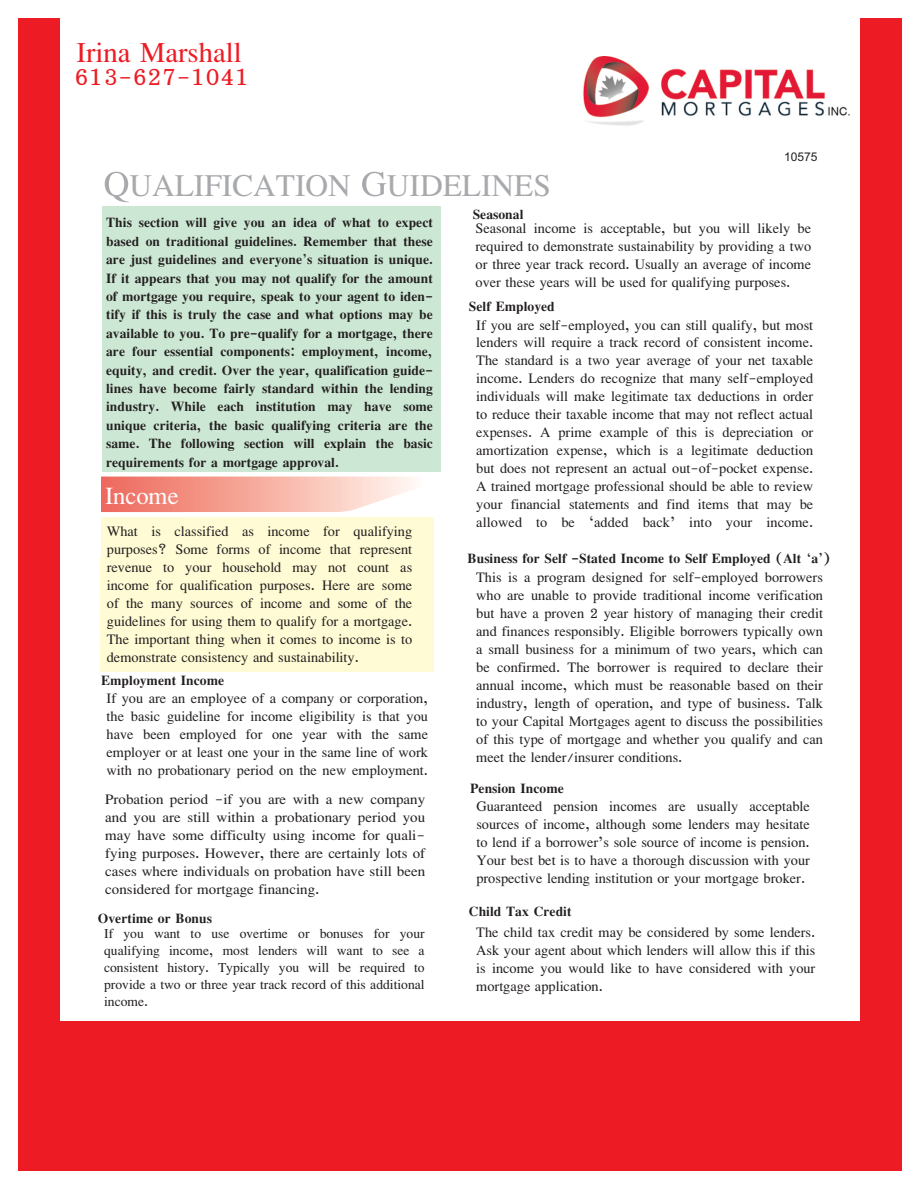
<style>
.page{position:relative;width:918px;height:1188px;background:#fff}
.page>*{position:absolute;margin:0;border:0;box-sizing:border-box;transform-origin:0 0}
.t1{font:46.05px "Eucrosia UPC";color:#a7a9ac}
.t2{font:42px "Eucrosia UPC";color:#ed1c24}
.t3{font:36px "Eucrosia UPC";color:#ed1c24}
.t4{font:36px "Eucrosia UPC";color:#fff}
.t5{font:21px/18px "Eucrosia UPC";color:#231f20;text-align:justify}
.t6{font:21px/18.5px "Eucrosia UPC Bold";color:#231f20;text-align:justify}
.t7{font:21px/18px "Eucrosia UPC";color:#231f20;text-align:justify;scale:1.04 1}
.t8{font:19.95px/17.1px "Eucrosia UPC";color:#231f20;text-align:justify}
.t9{font:12px "Arial";color:#231f20}
.s1{font-size:52.5px}
</style>
<div class="page">
<div style="left:101px;top:517px;width:333px;height:154px;background:#fffcd5"></div>
<div style="left:102px;top:206px;width:338px;height:266px;background:#cce7d3"></div>
<div style="left:861px;top:18px;width:41px;height:1152px;background:#ed1c24"></div>
<div style="left:18px;top:1021px;width:884px;height:150px;background:#ed1c24"></div>
<svg style="left:101px;top:477px;width:313px;height:35px;background:#f6aea3"></svg>
<div style="left:18px;top:18px;width:41px;height:1152px;background:#ed1c24"></div>
<img style="left:583px;top:57px;width:267px;height:69px">
<h2 class="t2" style="left:77px;top:27px;width:167px">Irina Marshall</h2>
<h3 class="t3" style="left:74px;top:55px;width:177px">613-627-1041</h3>
<p class="t9" style="left:784px;top:152px;width:35px">10575</p>
<h1 class="t1" style="left:104px;top:157px;width:449px"><span class="s1">Q</span>UALIFICATION <span class="s1">G</span>UIDELINES</h1>
<p class="t6" style="left:106px;top:212px;width:328px">This section will give you an idea of what to expect based on traditional guidelines. Remember that these are just guidelines and everyone’s situation is unique.<br>If it appears that you may not qualify for the amount of mortgage you require, speak to your agent to iden&shy;tify if this is truly the case and what options may be available to you. To pre-qualify for a mortgage, there are four essential components: employment, income, equity, and credit. Over the year, qualification guide&shy;lines have become fairly standard within the lending industry. While each institution may have some unique criteria, the basic qualifying criteria are the same. The following section will explain the basic requirements for a mortgage approval.</p>
<h3 class="t4" style="left:105px;top:474px;width:75px">Income</h3>
<p class="t5" style="left:107px;top:520px;width:307px">What is classified as income for qualifying purposes? Some forms of income that represent revenue to your household may not count as income for qualification purposes. Here are some of the many sources of income and some of the guidelines for using them to qualify for a mortgage.<br>The important thing when it comes to income is to demonstrate consistency and sustainability.</p>
<p class="t6" style="left:101px;top:670px;width:124px">Employment Income</p>
<p class="t5" style="left:107px;top:688px;width:323px">If you are an employee of a company or corporation, the basic guideline for income eligibility is that you have been employed for one year with the same employer or at least one your in the same line of work with no probationary period on the new employment.</p>
<p class="t6" style="left:473px;top:203px;width:52px">Seasonal</p>
<p class="t5" style="left:476px;top:218px;width:337px">Seasonal income is acceptable, but you will likely be required to demonstrate sustainability by providing a two or three year track record. Usually an average of income over these years will be used for qualifying purposes.</p>
<p class="t6" style="left:469px;top:296px;width:87px">Self Employed</p>
<p class="t5" style="left:476px;top:314px;width:339px">If you are self-employed, you can still qualify, but most lenders will require a track record of consistent income.<br>The standard is a two year average of your net taxable income. Lenders do recognize that many self-employed individuals will make legitimate tax deductions in order to reduce their taxable income that may not reflect actual expenses. A prime example of this is depreciation or amortization expense, which is a legitimate deduction but does not represent an actual out-of-pocket expense.<br>A trained mortgage professional should be able to review your financial statements and find items that may be allowed to be ‘added back’ into your income.</p>
<p class="t6" style="left:468px;top:548px;width:365px">Business for Self -Stated Income to Self Employed (Alt ‘a’)</p>
<p class="t5" style="left:476px;top:567px;width:348px">This is a program designed for self-employed borrowers who are unable to provide traditional income verification but have a proven 2 year history of managing their credit and finances responsibly. Eligible borrowers typically own a small business for a minimum of two years, which can be confirmed. The borrower is required to declare their annual income, which must be reasonable based on their industry, length of operation, and type of business. Talk to your Capital Mortgages agent to discuss the possibilities of this type of mortgage and whether you qualify and can meet the lender/insurer conditions.</p>
<p class="t7" style="left:105px;top:789px;width:309px">Probation period -if you are with a new company and you are still within a probationary period you may have some difficulty using income for quali&shy;fying purposes. However, there are certainly lots of cases where individuals on probation have still been considered for mortgage financing.</p>
<p class="t6" style="left:98px;top:908px;width:116px">Overtime or Bonus</p>
<p class="t8" style="left:104px;top:923px;width:322px">If you want to use overtime or bonuses for your qualifying income, most lenders will want to see a consistent history. Typically you will be required to provide a two or three year track record of this additional income.</p>
<p class="t6" style="left:470px;top:778px;width:95px">Pension Income</p>
<p class="t5" style="left:476px;top:796px;width:335px">Guaranteed pension incomes are usually acceptable sources of income, although some lenders may hesitate to lend if a borrower’s sole source of income is pension.<br>Your best bet is to have a thorough discussion with your prospective lending institution or your mortgage broker.</p>
<p class="t6" style="left:469px;top:901px;width:104px">Child Tax Credit</p>
<p class="t5" style="left:476px;top:921px;width:341px">The child tax credit may be considered by some lenders.<br>Ask your agent about which lenders will allow this if this is income you would like to have considered with your mortgage application.</p>
</div>
